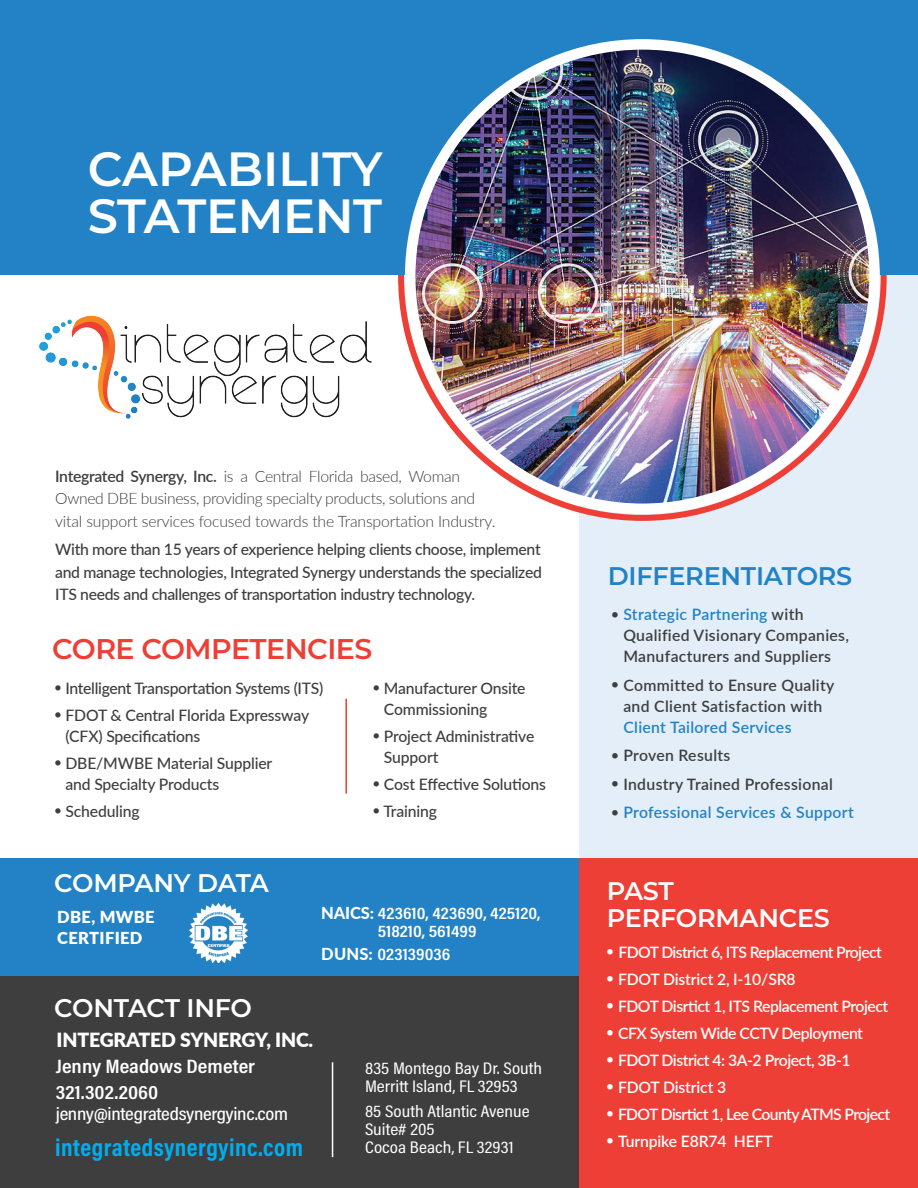
<style>
.page{position:relative;width:918px;height:1188px;background:#fff}
.page>*{position:absolute;margin:0;border:0;box-sizing:border-box;transform-origin:0 0}
.t1{font:600 48px/46.5px "Montserrat";letter-spacing:-.01em;color:#fff}
.t2{font:600 28.5px "Montserrat";letter-spacing:-.02em;color:#ee3f36}
.t3{font:600 25.5px/27px "Montserrat";letter-spacing:-.01em;color:#fff}
.t4{font:600 25.5px "Montserrat";letter-spacing:-.01em;color:#2282c5}
.t5{font:24.75px "Acumin Variable Concept";letter-spacing:-.04em;color:#00aeef}
.t6{font:19.65px/25.5px "Acumin Variable Concept";letter-spacing:-.09em;color:#fff;scale:1.15 1}
.t7{font:900 19.5px "Lato";letter-spacing:-.01em;color:#fff}
.t8{font:18.3px "Acumin Variable Concept";letter-spacing:-.1em;color:#fff;scale:1.15 1}
.t9{font:16.95px/18px "Acumin Variable Concept";letter-spacing:-.095em;color:#fff;scale:1.15 1}
.t10{font:900 16.5px/21px "Lato";letter-spacing:.02em;color:#fff}
.t11{font:500 15.75px/21px "Lato";letter-spacing:-.01em;color:#3e3e3f}
.t12{font:600 15.75px/21px "Lato";letter-spacing:.02em;color:#3e3e3f}
.t13{font:300 15.75px/22.5px "Lato";letter-spacing:-.02em;color:#3e3e3f}
.t14{font:600 15.75px "Lato";letter-spacing:-.03em;color:#fff}
.t15{font:600 15.75px "Lato";letter-spacing:-.01em;color:#fff}
.t16{font:600 15.75px "Lato";letter-spacing:.02em;color:#2282c5}
.s1{font-weight:600}
.s2{font-size:13.5px}
.s3{font-family:"Lato";font-weight:800;font-size:16.5px}
.s4{color:#2282c5}
.s5{font-size:13.5px;color:#3e3e3f}
</style>
<div class="page">
<div style="left:0;top:858px;width:579px;height:125px;background:#2282c5"></div>
<div style="left:0;top:976px;width:579px;height:212px;background:#3e3e3f"></div>
<div style="left:579px;top:263px;width:339px;height:893px;background:#e3eef8"></div>
<div style="left:0;top:0;width:918px;height:274px;background:#2282c5"></div>
<img style="left:39px;top:315px;width:333px;height:104px">
<img style="left:410px;top:44px;width:465px;height:465px;border-radius:232px">
<div style="left:579px;top:858px;width:339px;height:330px;background:#ee3f36"></div>
<hr style="left:345px;top:699px;width:2px;height:95px;background:#ee3f36">
<img style="left:189px;top:903px;width:59px;height:59px">
<hr style="left:332px;top:1062px;width:1px;height:95px;background:#fff">
<h1 class="t1" style="left:88px;top:144px;width:296px">CAPABILITY<br>STATEMENT</h1>
<p class="t13" style="left:55px;top:464px;width:442px"><span class="s1">Integrated Synergy, Inc.</span> is a Central Florida based, Woman<br>Owned DBE business, providing specialty products, solutions and vital support services focused towards the Transportation Industry.</p>
<p class="t11" style="left:55px;top:538px;width:488px;line-height:22.5px;text-align:justify">With more than 15 years of experience helping clients choose, implement and manage technologies, Integrated Synergy understands the specialized ITS needs and challenges of transportation industry technology.</p>
<h2 class="t2" style="left:52px;top:629px;width:322px">CORE COMPETENCIES</h2>
<p class="t11" style="left:54px;top:677px;width:271px"><span class="s2">•</span> Intelligent Transportation Systems (ITS)</p>
<p class="t11" style="left:66px;top:704px;width:245px;text-indent:-12px"><span class="s2">•</span> FDOT &amp; Central Florida Expressway (CFX) Specifications</p>
<p class="t11" style="left:66px;top:752px;width:208px;text-indent:-12px"><span class="s2">•</span> DBE/MWBE Material Supplier and Specialty Products</p>
<p class="t11" style="left:54px;top:800px;width:87px"><span class="s2">•</span> Scheduling</p>
<h3 class="t3" style="left:54px;top:868px;width:216px">COMPANY DATA</h3>
<p class="t11" style="left:384px;top:677px;width:143px;text-indent:-12px"><span class="s2">•</span> Manufacturer Onsite<br>Commissioning</p>
<p class="t11" style="left:384px;top:725px;width:152px;text-indent:-12px"><span class="s2">•</span> Project Administrative<br>Support</p>
<p class="t11" style="left:372px;top:773px;width:175px"><span class="s2">•</span> Cost Effective Solutions</p>
<p class="t11" style="left:372px;top:800px;width:66px"><span class="s2">•</span> Training</p>
<p class="t10" style="left:57px;top:906px;width:99px">DBE, MWBE<br>CERTIFIED</p>
<p class="t9" style="left:321px;top:904px;width:192px;text-align:center"><span class="s3">NAICS:</span> 423610, 423690, 425120,<br>518210, 561499</p>
<p class="t9" style="left:321px;top:944px;width:115px"><span class="s3">DUNS:</span> 023139036</p>
<h3 class="t3" style="left:54px;top:994px;width:199px">CONTACT INFO</h3>
<p class="t7" style="left:57px;top:1026px;width:258px">INTEGRATED SYNERGY, INC.</p>
<p class="t6" style="left:56px;top:1053px;width:175px">Jenny Meadows Demeter<br>321.302.2060</p>
<p class="t8" style="left:56px;top:1101px;width:207px">jenny@integratedsynergyinc.com</p>
<h3 class="t5" style="left:55px;top:1130px;width:253px">integratedsynergyinc.com</h3>
<p class="t9" style="left:365px;top:1058px;width:157px">835 Montego Bay Dr. South<br>Merritt Island, FL 32953</p>
<p class="t9" style="left:365px;top:1102px;width:146px">85 South Atlantic Avenue<br>Suite# 205<br>Cocoa Beach, FL 32931</p>
<h3 class="t4" style="left:608px;top:558px;width:246px">DIFFERENTIATORS</h3>
<p class="t12" style="left:623px;top:604px;width:227px;text-indent:-12px"><span class="s2">•</span> <span class="s4">Strategic Partnering</span> with<br>Qualified Visionary Companies,<br>Manufacturers and Suppliers</p>
<p class="t12" style="left:611px;top:674px;width:225px;text-align:center"><span class="s2">•</span> Committed to Ensure Quality and Client Satisfaction with</p>
<p class="t16" style="left:623px;top:716px;width:170px">Client Tailored Services</p>
<p class="t12" style="left:611px;top:745px;width:121px"><span class="s2">•</span> Proven Results</p>
<p class="t12" style="left:611px;top:773px;width:223px"><span class="s2">•</span> Industry Trained Professional</p>
<p class="t16" style="left:611px;top:801px;width:244px"><span class="s5">•</span> Professional Services &amp; Support</p>
<h3 class="t3" style="left:607px;top:876px;width:225px">PAST<br>PERFORMANCES</h3>
<p class="t14" style="left:606px;top:941px;width:277px"><span class="s2">•</span> FDOT District 6, ITS Replacement Project</p>
<p class="t15" style="left:606px;top:968px;width:191px"><span class="s2">•</span> FDOT District 2, I-10/SR8</p>
<p class="t14" style="left:606px;top:995px;width:283px"><span class="s2">•</span> FDOT Disrtict 1, ITS Replacement Project</p>
<p class="t14" style="left:606px;top:1022px;width:258px"><span class="s2">•</span> CFX System Wide CCTV Deployment</p>
<p class="t14" style="left:606px;top:1049px;width:246px"><span class="s2">•</span> FDOT District 4: 3A-2 Project, 3B-1</p>
<p class="t15" style="left:606px;top:1076px;width:121px"><span class="s2">•</span> FDOT District 3</p>
<p class="t14" style="left:606px;top:1103px;width:285px"><span class="s2">•</span> FDOT Disrtict 1, Lee County ATMS Project</p>
<p class="t15" style="left:606px;top:1130px;width:168px"><span class="s2">•</span> Turnpike E8R74 HEFT</p>
</div>
